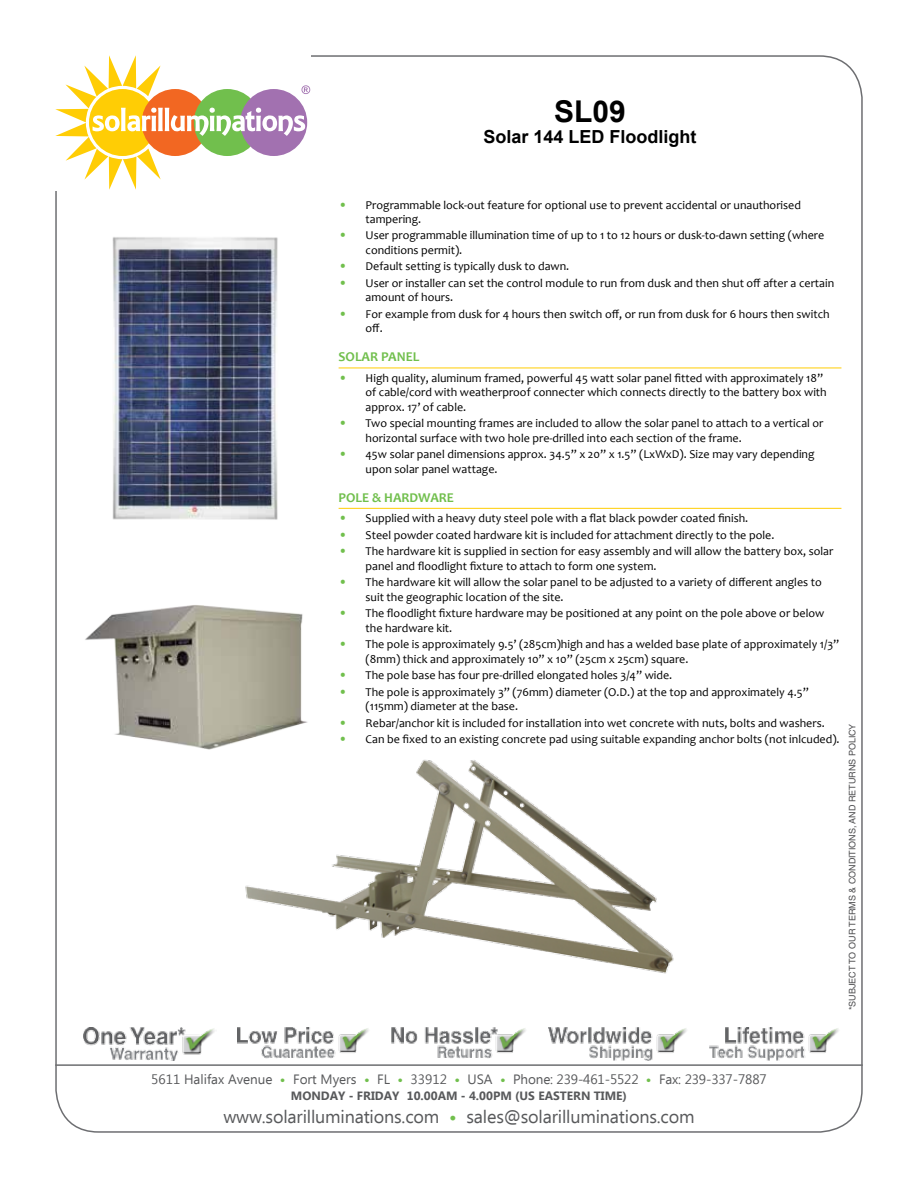
<style>
.page{position:relative;width:918px;height:1188px;background:#fff}
.page>*{position:absolute;margin:0;border:0;box-sizing:border-box;transform-origin:0 0}
.t1{font:700 30px "Arial";color:#000}
.t2{font:18px "Ebrima";letter-spacing:-.01em;color:#58595b}
.t3{font:700 18px "Arial";color:#000}
.t4{font:13.5px "Ebrima";color:#58595b}
.t5{font:700 13.5px "Candara";color:#71bf4d}
.t6{font:12px/14.4px "Candara";color:#000}
.t7{font:700 12px "Ebrima";color:#58595b}
.t8{font:9px "Helvetica LT Std";color:#4d4d4f}
.s1{font-weight:700;font-size:13.5px;color:#71bf4d}
.s2{font-weight:700;color:#71bf4d}
</style>
<div class="page">
<hr style="left:55px;top:1064px;width:808px;height:2px;background:#6d6e71">
<svg style="left:55px;top:55px;width:255px;height:135px"></svg>
<img style="left:710px;top:1028px;width:129px;height:32px">
<img style="left:237px;top:1028px;width:132px;height:31px">
<img style="left:391px;top:1028px;width:135px;height:30px">
<img style="left:83px;top:1028px;width:132px;height:32px">
<img style="left:549px;top:1028px;width:138px;height:32px">
<hr style="left:339px;top:368px;width:502px;height:1px;background:#ffcd03">
<hr style="left:339px;top:508px;width:502px;height:1px;background:#ffcd03">
<img style="left:245px;top:759px;width:429px;height:215px">
<img style="left:85px;top:605px;width:223px;height:145px">
<img style="left:112px;top:237px;width:166px;height:283px">
<h1 class="t1" style="left:554px;top:91px;width:73px">SL09</h1>
<h2 class="t3" style="left:484px;top:125px;width:215px">Solar 144 LED Floodlight</h2>
<p class="t6" style="left:366px;top:197px;width:437px;text-indent:-27px"><span class="s1">•</span> Programmable lock-out feature for optional use to prevent accidental or unauthorised tampering.</p>
<p class="t6" style="left:366px;top:228px;width:460px;text-indent:-27px"><span class="s1">•</span> User programmable illumination time of up to 1 to 12 hours or dusk-to-dawn setting (where conditions permit).</p>
<p class="t6" style="left:339px;top:259px;width:232px"><span class="s1">•</span> Default setting is typically dusk to dawn.</p>
<p class="t6" style="left:366px;top:276px;width:470px;text-indent:-27px"><span class="s1">•</span> User or installer can set the control module to run from dusk and then shut off after a certain amount of hours.</p>
<p class="t6" style="left:366px;top:307px;width:466px;text-indent:-27px"><span class="s1">•</span> For example from dusk for 4 hours then switch off, or run from dusk for 6 hours then switch off.</p>
<p class="t5" style="left:339px;top:348px;width:82px">SOLAR PANEL</p>
<p class="t6" style="left:366px;top:371px;width:463px;text-indent:-27px"><span class="s1">•</span> High quality, aluminum framed, powerful 45 watt solar panel fitted with approximately 18” of cable/cord with weatherproof connecter which connects directly to the battery box with approx. 17’ of cable.</p>
<p class="t6" style="left:366px;top:416px;width:459px;text-indent:-27px"><span class="s1">•</span> Two special mounting frames are included to allow the solar panel to attach to a vertical or horizontal surface with two hole pre-drilled into each section of the frame.</p>
<p class="t6" style="left:366px;top:447px;width:451px;text-indent:-27px"><span class="s1">•</span> 45w solar panel dimensions approx. 34.5” x 20” x 1.5” (LxWxD). Size may vary depending upon solar panel wattage.</p>
<p class="t5" style="left:339px;top:489px;width:117px">POLE &amp; HARDWARE</p>
<p class="t6" style="left:339px;top:511px;width:411px"><span class="s1">•</span> Supplied with a heavy duty steel pole with a flat black powder coated finish.</p>
<p class="t6" style="left:339px;top:528px;width:437px"><span class="s1">•</span> Steel powder coated hardware kit is included for attachment directly to the pole.</p>
<p class="t6" style="left:366px;top:544px;width:469px;text-indent:-27px"><span class="s1">•</span> The hardware kit is supplied in section for easy assembly and will allow the battery box, solar panel and floodlight fixture to attach to form one system.</p>
<p class="t6" style="left:366px;top:575px;width:458px;text-indent:-27px"><span class="s1">•</span> The hardware kit will allow the solar panel to be adjusted to a variety of different angles to suit the geographic location of the site.</p>
<p class="t6" style="left:366px;top:606px;width:460px;text-indent:-27px"><span class="s1">•</span> The floodlight fixture hardware may be positioned at any point on the pole above or below the hardware kit.</p>
<p class="t6" style="left:366px;top:637px;width:475px;text-indent:-27px"><span class="s1">•</span> The pole is approximately 9.5’ (285cm)high and has a welded base plate of approximately 1/3” (8mm) thick and approximately 10” x 10” (25cm x 25cm) square.</p>
<p class="t6" style="left:339px;top:668px;width:335px"><span class="s1">•</span> The pole base has four pre-drilled elongated holes 3/4” wide.</p>
<p class="t6" style="left:366px;top:684px;width:445px;text-indent:-27px"><span class="s1">•</span> The pole is approximately 3” (76mm) diameter (O.D.) at the top and approximately 4.5” (115mm) diameter at the base.</p>
<p class="t6" style="left:339px;top:715px;width:488px"><span class="s1">•</span> Rebar/anchor kit is included for installation into wet concrete with nuts, bolts and washers.</p>
<p class="t6" style="left:339px;top:732px;width:503px"><span class="s1">•</span> Can be fixed to an existing concrete pad using suitable expanding anchor bolts (not inlcuded).</p>
<p class="t8" style="left:847px;top:1010px;width:288px;rotate:-90deg">*SUBJECT TO OUR TERMS &amp; CONDITIONS, AND RETURNS POLICY</p>
<p class="t4" style="left:151px;top:1069px;width:617px">5611 Halifax Avenue <span class="s2">•</span> Fort Myers <span class="s2">•</span> FL <span class="s2">•</span> 33912 <span class="s2">•</span> USA <span class="s2">•</span> Phone: 239-461-5522 <span class="s2">•</span> Fax: 239-337-7887</p>
<p class="t7" style="left:291px;top:1087px;width:338px">MONDAY - FRIDAY 10.00AM - 4.00PM (US EASTERN TIME)</p>
<h2 class="t2" style="left:223px;top:1103px;width:473px">www.solarilluminations.com <span class="s2">•</span> sales@solarilluminations.com</h2>
</div>
